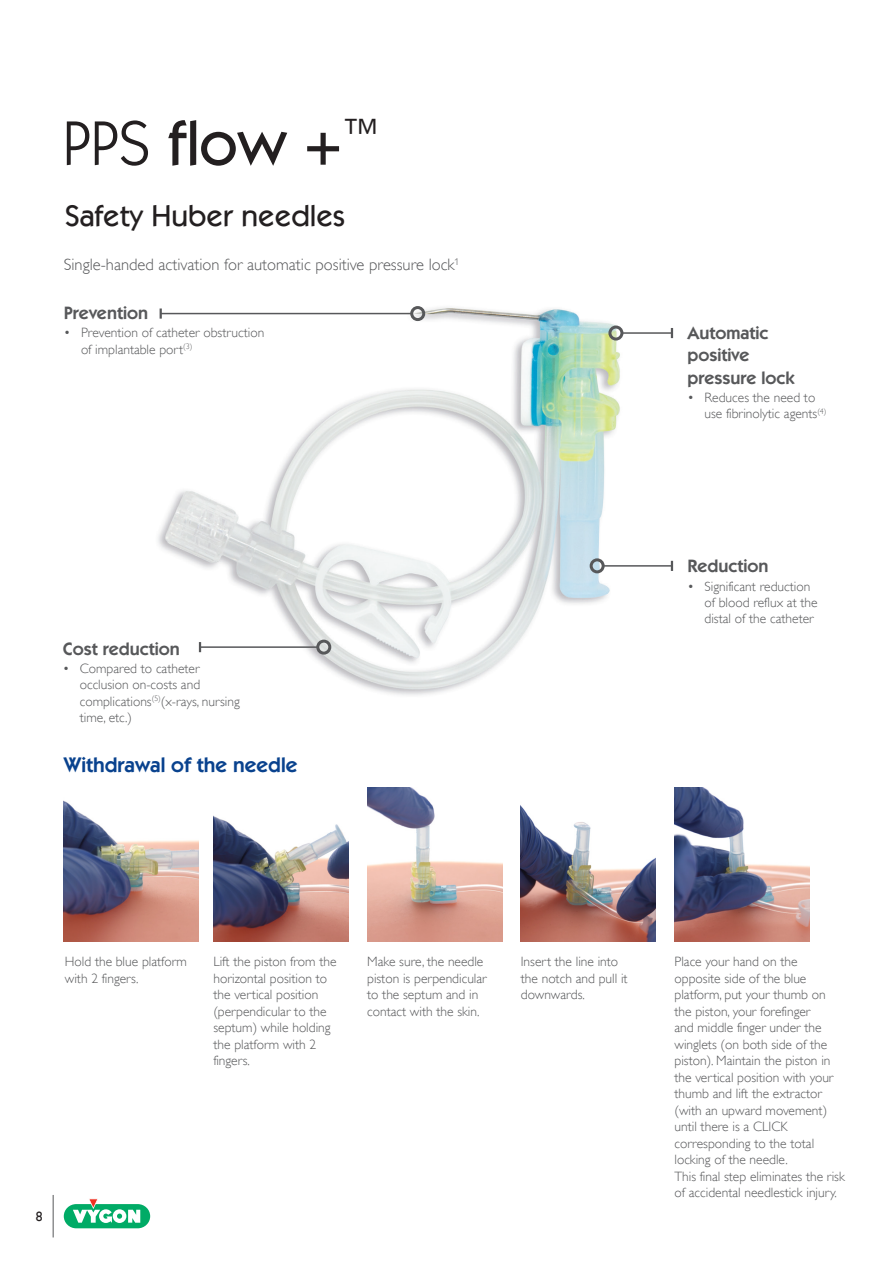
<style>
.page{position:relative;width:893px;height:1263px;background:#fff}
.page>*{position:absolute;margin:0;border:0;box-sizing:border-box;transform-origin:0 0}
.Titre_principal{font:500 63px "ITC Kabel Std";color:#231f20}
.Titre_principal-2{font:500 30px "ITC Kabel Std";color:#231f20}
.A4_Mini_Subhead{font:600 21px "ITC Kabel Std";color:#09428e}
.A4_Diagram_Title{font:600 18px/22.5px "ITC Kabel Std";color:#57585a}
.A4_Body_copy_11_14pt{font:300 16.5px "Gill Alt One";color:#57585a}
.t1{font:300 13.5px/16.5px "Gill Alt One";color:#57585a}
.t2{font:13.5px "Gill Alt One";color:#231f20}
.s1{font-weight:400}
</style>
<div class="page">
<div style="left:64px;top:1204px;width:86px;height:24px;background:#00ab66;border-radius:12px"></div>
<svg style="left:73px;top:1198px;width:67px;height:25px"></svg>
<hr style="left:53px;top:1195px;width:1px;height:42px;background:#57585a">
<img style="left:158px;top:306px;width:465px;height:389px">
<hr style="left:622px;top:332px;width:50px;height:2px;background:#57585a">
<svg style="left:671px;top:328px;width:2px;height:10px"></svg>
<div style="left:608px;top:325px;width:15px;height:15px;border:3px solid #57585a;border-radius:50%"></div>
<hr style="left:603px;top:565px;width:69px;height:2px;background:#57585a">
<svg style="left:671px;top:561px;width:2px;height:10px"></svg>
<div style="left:590px;top:558px;width:15px;height:15px;border:3px solid #57585a;border-radius:50%"></div>
<hr style="left:200px;top:646px;width:118px;height:2px;background:#57585a">
<svg style="left:199px;top:642px;width:2px;height:10px"></svg>
<div style="left:316px;top:640px;width:15px;height:15px;border:3px solid #57585a;border-radius:50%"></div>
<hr style="left:161px;top:313px;width:251px;height:1px;background:#57585a">
<svg style="left:160px;top:308px;width:2px;height:11px"></svg>
<div style="left:410px;top:306px;width:15px;height:15px;border:3px solid #57585a;border-radius:50%"></div>
<img style="left:64px;top:801px;width:135px;height:140px">
<img style="left:213px;top:815px;width:136px;height:126px">
<img style="left:367px;top:788px;width:135px;height:153px">
<img style="left:521px;top:806px;width:135px;height:135px">
<img style="left:674px;top:788px;width:136px;height:153px">
<p class="Titre_principal" style="left:63px;top:106px;width:317px"><span class="s1">PPS</span> flow +<sup>™</sup></p>
<p class="Titre_principal-2" style="left:65px;top:198px;width:282px">Safety Huber needles</p>
<p class="A4_Body_copy_11_14pt" style="left:64px;top:255px;width:397px">Single-handed activation for automatic positive pressure lock<sup>1</sup></p>
<p class="A4_Diagram_Title" style="left:64px;top:302px;width:86px">Prevention</p>
<p class="t1" style="left:81px;top:325px;width:185px;text-indent:-17px">• Prevention of catheter obstruction of implantable port<sup>(3)</sup></p>
<p class="A4_Diagram_Title" style="left:63px;top:638px;width:119px">Cost reduction</p>
<p class="t1" style="left:80px;top:661px;width:162px;text-indent:-17px">• Compared to catheter occlusion on-costs and complications<sup>(5)</sup>(x-rays, nursing time, etc.)</p>
<p class="A4_Mini_Subhead" style="left:64px;top:753px;width:235px">Withdrawal of the needle</p>
<p class="A4_Diagram_Title" style="left:687px;top:321px;width:108px">Automatic positive pressure lock</p>
<p class="t1" style="left:704px;top:389px;width:123px;text-indent:-17px">• Reduces the need to use fibrinolytic agents<sup>(4)</sup></p>
<p class="A4_Diagram_Title" style="left:687px;top:555px;width:83px">Reduction</p>
<p class="t1" style="left:704px;top:578px;width:115px;text-indent:-17px">• Significant reduction of blood reflux at the distal of the catheter</p>
<p class="t2" style="left:36px;top:1208px;width:8px">8</p>
<p class="t1" style="left:65px;top:953px;width:124px">Hold the blue platform with 2 fingers.</p>
<p class="t1" style="left:213px;top:953px;width:125px">Lift the piston from the horizontal position to the vertical position (perpendicular to the septum) while holding the platform with 2 fingers.</p>
<p class="t1" style="left:367px;top:953px;width:121px">Make sure, the needle piston is perpendicular to the septum and in contact with the skin.</p>
<p class="t1" style="left:521px;top:953px;width:108px">Insert the line into the notch and pull it downwards.</p>
<p class="t1" style="left:674px;top:953px;width:160px">Place your hand on the opposite side of the blue platform, put your thumb on the piston, your forefinger<br>and middle finger under the winglets (on both side of the piston). Maintain the piston in the vertical position with your thumb and lift the extractor (with an upward movement) until there is a CLICK corresponding to the total locking of the needle.</p>
<p class="t1" style="left:674px;top:1168px;width:172px">This final step eliminates the risk of accidental needlestick injury.</p>
</div>
